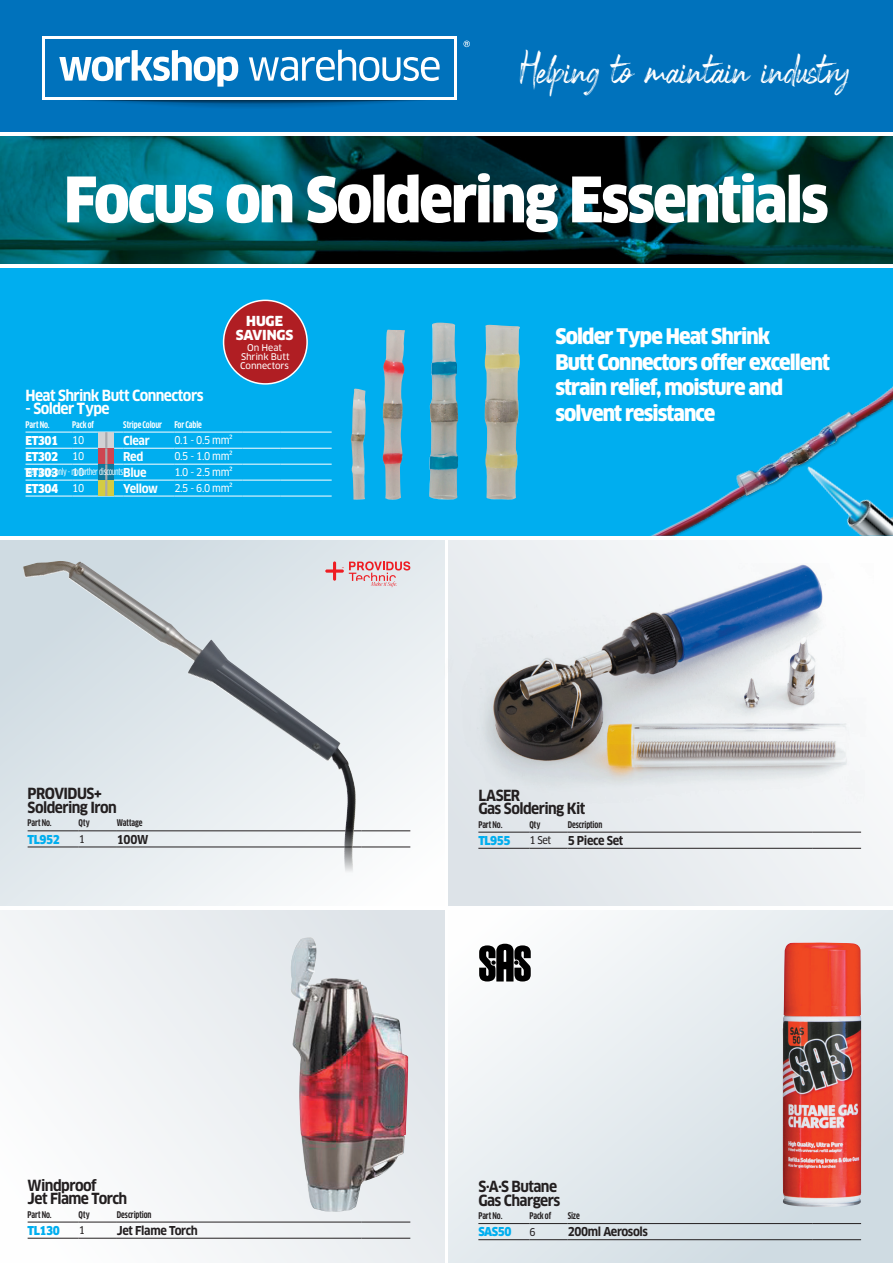
<style>
.page{position:relative;width:893px;height:1263px;background:#fff}
.page>*{position:absolute;margin:0;border:0;box-sizing:border-box;transform-origin:0 0}
.t1{font:900 61.2px "Clan Pro Narr";letter-spacing:-.035em;color:#fff}
.t2{font:31.8px "Black Vosten Personal Use";color:#fff}
.t3{font:900 21px/25.5px "Clan Pro Narr";letter-spacing:-.045em;color:#fff}
.t4{font:700 15px/13.5px "Clan Pro Narr";letter-spacing:-.04em;color:#231f20}
.t5{font:700 15px "Clan Pro Narr";letter-spacing:-.035em;color:#fff}
.t6{font:900 13.5px/13.5px "Clan Pro";letter-spacing:-.01em;color:#fff;text-align:center}
.t7{font:700 12px "Clan Pro Narr";letter-spacing:-.03em;color:#231f20}
.t8{font:900 12px "Clan Pro Narr";letter-spacing:-.04em;color:#fff}
.t9{font:900 12px "Clan Pro Narr";letter-spacing:-.04em;color:#00aeef}
.t10{font:700 12px "Clan Pro Narr";letter-spacing:-.03em;color:#fff}
.t11{font:10.5px "Clan Pro Narr News";letter-spacing:-.04em;color:#fff}
.t12{font:10.5px "Clan Pro Narr News";color:#231f20}
.t13{font:700 condensed 9px "Clan Pro";letter-spacing:-.01em;color:#231f20}
.t14{font:9px "Clan Pro Cond News";letter-spacing:-.04em;color:#fff}
.t15{font:700 condensed 9px "Clan Pro";letter-spacing:-.01em;color:#fff}
.t16{font:9px/9px "Clan Pro News";letter-spacing:-.01em;color:#fff;text-align:center}
.s1{font-family:"Clan Pro Narr News";font-weight:400;font-size:10.5px}
</style>
<div class="page">
<svg style="left:449px;top:910px;width:444px;height:353px;fill:#e5ecef"></svg>
<div style="left:0;top:910px;width:444px;height:353px;background:linear-gradient(to right,#f9fafb,#e2e7eb)"></div>
<svg style="left:0;top:540px;width:444px;height:366px"></svg>
<div style="left:449px;top:540px;width:444px;height:366px;background:linear-gradient(to right,#dee4e9,#f7f8f9)"></div>
<hr style="left:117px;top:830px;width:244px;height:1px;background:#231f20">
<hr style="left:361px;top:830px;width:49px;height:1px;background:#231f20">
<hr style="left:117px;top:847px;width:244px;height:1px;background:#231f20">
<hr style="left:361px;top:847px;width:49px;height:1px;background:#231f20">
<svg style="left:356px;top:561px;width:54px;height:26px"></svg>
<img style="left:23px;top:561px;width:333px;height:315px">
<hr style="left:478px;top:832px;width:51px;height:1px;background:#231f20">
<hr style="left:529px;top:832px;width:39px;height:1px;background:#231f20">
<hr style="left:568px;top:832px;width:244px;height:1px;background:#231f20">
<hr style="left:812px;top:832px;width:49px;height:1px;background:#231f20">
<hr style="left:478px;top:848px;width:51px;height:1px;background:#231f20">
<hr style="left:529px;top:848px;width:39px;height:1px;background:#231f20">
<hr style="left:568px;top:848px;width:244px;height:1px;background:#231f20">
<hr style="left:812px;top:848px;width:49px;height:1px;background:#231f20">
<img style="left:440px;top:563px;width:434px;height:240px">
<hr style="left:28px;top:1222px;width:51px;height:1px;background:#231f20">
<hr style="left:79px;top:1222px;width:38px;height:1px;background:#231f20">
<hr style="left:117px;top:1222px;width:244px;height:1px;background:#231f20">
<hr style="left:361px;top:1222px;width:49px;height:1px;background:#231f20">
<hr style="left:28px;top:1238px;width:51px;height:1px;background:#231f20">
<hr style="left:79px;top:1238px;width:38px;height:1px;background:#231f20">
<hr style="left:117px;top:1238px;width:244px;height:1px;background:#231f20">
<hr style="left:361px;top:1238px;width:49px;height:1px;background:#231f20">
<img style="left:290px;top:937px;width:118px;height:275px">
<hr style="left:478px;top:1223px;width:51px;height:1px;background:#231f20">
<hr style="left:529px;top:1223px;width:39px;height:1px;background:#231f20">
<hr style="left:568px;top:1223px;width:244px;height:1px;background:#231f20">
<hr style="left:812px;top:1223px;width:49px;height:1px;background:#231f20">
<hr style="left:478px;top:1239px;width:51px;height:1px;background:#231f20">
<hr style="left:529px;top:1239px;width:39px;height:1px;background:#231f20">
<hr style="left:568px;top:1239px;width:244px;height:1px;background:#231f20">
<hr style="left:812px;top:1239px;width:49px;height:1px;background:#231f20">
<svg style="left:478px;top:943px;width:53px;height:39px"></svg>
<img style="left:783px;top:942px;width:78px;height:265px">
<div style="left:0;top:0;width:893px;height:132px;background:#0072bc"></div>
<svg style="left:43px;top:36px;width:414px;height:64px"></svg>
<svg style="left:463px;top:41px;width:7px;height:6px"></svg>
<img style="left:0;top:136px;width:893px;height:128px">
<div style="left:0;top:268px;width:893px;height:268px;background:#00aeef"></div>
<img style="left:650px;top:386px;width:243px;height:150px">
<hr style="left:26px;top:448px;width:46px;height:1px;background:#fff">
<hr style="left:123px;top:448px;width:51px;height:1px;background:#fff">
<hr style="left:174px;top:448px;width:68px;height:1px;background:#fff">
<hr style="left:242px;top:448px;width:39px;height:1px;background:#fff">
<hr style="left:281px;top:448px;width:51px;height:1px;background:#fff">
<hr style="left:26px;top:464px;width:46px;height:1px;background:#fff">
<hr style="left:123px;top:464px;width:51px;height:1px;background:#fff">
<hr style="left:174px;top:464px;width:68px;height:1px;background:#fff">
<hr style="left:242px;top:464px;width:39px;height:1px;background:#fff">
<hr style="left:281px;top:464px;width:51px;height:1px;background:#fff">
<hr style="left:26px;top:480px;width:46px;height:1px;background:#fff">
<hr style="left:123px;top:480px;width:51px;height:1px;background:#fff">
<hr style="left:174px;top:480px;width:68px;height:1px;background:#fff">
<hr style="left:242px;top:480px;width:39px;height:1px;background:#fff">
<hr style="left:281px;top:480px;width:51px;height:1px;background:#fff">
<hr style="left:26px;top:496px;width:46px;height:1px;background:#fff">
<hr style="left:123px;top:496px;width:51px;height:1px;background:#fff">
<hr style="left:174px;top:496px;width:68px;height:1px;background:#fff">
<hr style="left:242px;top:496px;width:39px;height:1px;background:#fff">
<hr style="left:281px;top:496px;width:51px;height:1px;background:#fff">
<hr style="left:26px;top:432px;width:46px;height:1px;background:#fff">
<hr style="left:123px;top:432px;width:51px;height:1px;background:#fff">
<hr style="left:174px;top:432px;width:68px;height:1px;background:#fff">
<hr style="left:242px;top:432px;width:39px;height:1px;background:#fff">
<hr style="left:281px;top:432px;width:51px;height:1px;background:#fff">
<svg style="left:72px;top:432px;width:51px;height:65px"></svg>
<img style="left:351px;top:389px;width:15px;height:111px">
<img style="left:383px;top:330px;width:22px;height:170px">
<img style="left:429px;top:323px;width:29px;height:177px">
<img style="left:485px;top:325px;width:35px;height:175px">
<div style="left:224px;top:300px;width:83px;height:84px;background:#b01e23;border-radius:50%"></div>
<div style="left:223px;top:300px;width:85px;height:85px;border:2px solid #fff;border-radius:50%"></div>
<h2 class="t2" style="left:520px;top:53px;width:330px">Helping to maintain industry</h2>
<h1 class="t1" style="left:64px;top:164px;width:766px">Focus on Soldering Essentials</h1>
<p class="t6" style="left:236px;top:314px;width:59px">HUGE<br>SAVINGS</p>
<p class="t16" style="left:240px;top:343px;width:51px">On Heat<br>Shrink Butt<br>Connectors</p>
<p class="t5" style="left:26px;top:386px;width:180px">Heat Shrink Butt Connectors</p>
<p class="t5" style="left:26px;top:400px;width:86px">- Solder Type</p>
<p class="t15" style="left:26px;top:419px;width:26px">Part No.</p>
<p class="t15" style="left:72px;top:419px;width:23px">Pack of</p>
<p class="t15" style="left:123px;top:419px;width:40px">Stripe Colour</p>
<p class="t15" style="left:174px;top:419px;width:29px">For Cable</p>
<p class="t8" style="left:26px;top:433px;width:60px">ET301 <span class="s1">10</span></p>
<p class="t10" style="left:123px;top:433px;width:28px">Clear</p>
<p class="t11" style="left:174px;top:434px;width:60px">0.1 - 0.5 mm²</p>
<p class="t8" style="left:26px;top:449px;width:60px">ET302 <span class="s1">10</span></p>
<p class="t10" style="left:123px;top:449px;width:22px">Red</p>
<p class="t11" style="left:174px;top:450px;width:60px">0.5 - 1.0 mm²</p>
<p class="t8" style="left:26px;top:465px;width:60px">ET303 <span class="s1">10</span></p>
<p class="t10" style="left:123px;top:465px;width:25px">Blue</p>
<p class="t11" style="left:174px;top:466px;width:60px">1.0 - 2.5 mm²</p>
<p class="t8" style="left:26px;top:481px;width:60px">ET304 <span class="s1">10</span></p>
<p class="t10" style="left:123px;top:481px;width:36px">Yellow</p>
<p class="t11" style="left:174px;top:482px;width:60px">2.5 - 6.0 mm²</p>
<p class="t14" style="left:24px;top:466px;width:100px">*Nett prices only - no further discounts</p>
<p class="t4" style="left:28px;top:787px;width:91px">PROVIDUS+<br>Soldering Iron</p>
<p class="t13" style="left:28px;top:818px;width:26px">Part No.</p>
<p class="t13" style="left:79px;top:818px;width:13px">Qty</p>
<p class="t13" style="left:117px;top:818px;width:27px">Wattage</p>
<p class="t9" style="left:28px;top:832px;width:34px">TL952</p>
<p class="t12" style="left:79px;top:833px;width:8px">1</p>
<p class="t7" style="left:117px;top:832px;width:33px">100W</p>
<p class="t4" style="left:28px;top:1178px;width:101px">Windproof<br>Jet Flame Torch</p>
<p class="t13" style="left:28px;top:1209px;width:26px">Part No.</p>
<p class="t13" style="left:79px;top:1209px;width:13px">Qty</p>
<p class="t13" style="left:117px;top:1209px;width:36px">Description</p>
<p class="t9" style="left:28px;top:1223px;width:34px">TL130</p>
<p class="t12" style="left:79px;top:1224px;width:8px">1</p>
<p class="t7" style="left:117px;top:1223px;width:82px">Jet Flame Torch</p>
<p class="t3" style="left:555px;top:324px;width:276px">Solder Type Heat Shrink<br>Butt Connectors offer excellent strain relief, moisture and solvent resistance</p>
<p class="t4" style="left:478px;top:788px;width:108px">LASER<br>Gas Soldering Kit</p>
<p class="t13" style="left:478px;top:819px;width:26px">Part No.</p>
<p class="t13" style="left:529px;top:819px;width:13px">Qty</p>
<p class="t13" style="left:568px;top:819px;width:36px">Description</p>
<p class="t9" style="left:478px;top:833px;width:34px">TL955</p>
<p class="t12" style="left:529px;top:834px;width:23px">1 Set</p>
<p class="t7" style="left:568px;top:833px;width:57px">5 Piece Set</p>
<p class="t4" style="left:478px;top:1180px;width:84px">S·A·S Butane<br>Gas Chargers</p>
<p class="t13" style="left:478px;top:1210px;width:26px">Part No.</p>
<p class="t13" style="left:529px;top:1210px;width:23px">Pack of</p>
<p class="t13" style="left:568px;top:1210px;width:14px">Size</p>
<p class="t9" style="left:478px;top:1225px;width:35px">SAS50</p>
<p class="t12" style="left:529px;top:1226px;width:8px">6</p>
<p class="t7" style="left:568px;top:1225px;width:82px">200ml Aerosols</p>
</div>
